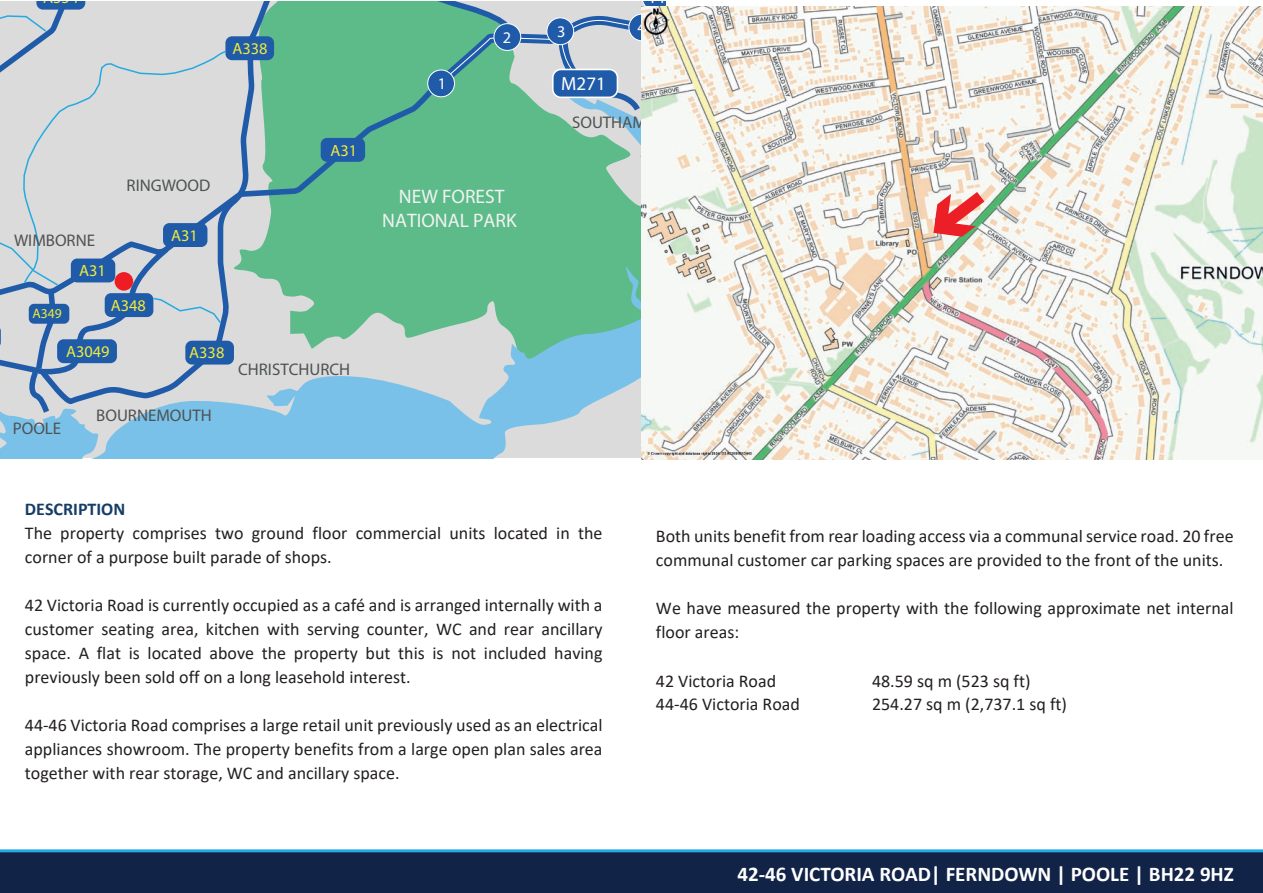
<style>
.page{position:relative;width:1263px;height:893px;background:#fff}
.page>*{position:absolute;margin:0;border:0;box-sizing:border-box;transform-origin:0 0}
.t1{font:700 21px "Calibri";color:#fff}
.t2{font:19.5px/24.5px "Myriad Pro";color:#f1f3f2;text-align:center}
.t3{font:19.05px "Myriad Pro";color:#fff}
.t4{font:18px/24px "Calibri";color:#231f20}
.t5{font:700 18px "Calibri";color:#163d68}
.t6{font:16.8px "Myriad Pro";color:#4f5252}
.t7{font:16.35px "Myriad Pro";color:#f0eb3b}
.t8{font:16.35px "Myriad Pro";color:#fff}
.t9{font:13.65px "Myriad Pro";color:#f0eb3b}
</style>
<div class="page">
<svg style="left:0;top:419px;width:642px;height:39px;background:#90c7e5"></svg>
<svg style="left:0;top:1px;width:665px;height:418px;background:#88bfb2"></svg>
<svg style="left:22px;top:49px;width:205px;height:236px;background:#cbd1d6"></svg>
<div style="left:0;top:851px;width:1263px;height:42px;background:#112347"></div>
<hr style="left:0;top:849px;width:1263px;height:3px;background:#24aae1">
<img style="left:642px;top:6px;width:621px;height:454px">
<svg style="left:927px;top:180px;width:70px;height:61px"></svg>
<div style="left:115px;top:272px;width:18px;height:19px;background:#ee1d23;border-radius:50%"></div>
<p class="t7" style="left:232px;top:38px;width:37px">A338</p>
<p class="t6" style="left:127px;top:175px;width:85px">RINGWOOD</p>
<p class="t7" style="left:330px;top:140px;width:28px">A31</p>
<p class="t6" style="left:14px;top:230px;width:83px">WIMBORNE</p>
<p class="t9" style="left:33px;top:305px;width:31px">A349</p>
<p class="t7" style="left:79px;top:261px;width:28px">A31</p>
<p class="t7" style="left:111px;top:295px;width:37px">A348</p>
<p class="t7" style="left:66px;top:341px;width:45px">A3049</p>
<p class="t7" style="left:171px;top:225px;width:28px">A31</p>
<p class="t7" style="left:189px;top:343px;width:37px">A338</p>
<p class="t6" style="left:13px;top:418px;width:50px">POOLE</p>
<p class="t6" style="left:96px;top:405px;width:117px">BOURNEMOUTH</p>
<p class="t6" style="left:238px;top:359px;width:114px">CHRISTCHURCH</p>
<p class="t8" style="left:438px;top:73px;width:10px">1</p>
<p class="t8" style="left:503px;top:27px;width:10px">2</p>
<p class="t2" style="left:382px;top:184px;width:136px">NEW FOREST<br>NATIONAL PARK</p>
<p class="t8" style="left:557px;top:21px;width:10px">3</p>
<p class="t3" style="left:561px;top:72px;width:46px">M271</p>
<p class="t8" style="left:638px;top:17px;width:10px">4</p>
<p class="t6" style="left:572px;top:112px;width:116px">SOUTHAMPTON</p>
<p class="t5" style="left:25px;top:496px;width:102px">DESCRIPTION</p>
<p class="t4" style="left:25px;top:520px;width:579px">The property comprises two ground floor commercial units located in the corner of a purpose built parade of shops.</p>
<p class="t4" style="left:25px;top:592px;width:579px;text-align:justify">42 Victoria Road is currently occupied as a café and is arranged internally with a customer seating area, kitchen with serving counter, WC and rear ancillary space. A flat is located above the property but this is not included having previously been sold off on a long leasehold interest.</p>
<p class="t4" style="left:25px;top:712px;width:579px;text-align:justify">44-46 Victoria Road comprises a large retail unit previously used as an electrical appliances showroom. The property benefits from a large open plan sales area together with rear storage, WC and ancillary space.</p>
<p class="t4" style="left:656px;top:524px;width:579px">Both units benefit from rear loading access via a communal service road. 20 free communal customer car parking spaces are provided to the front of the units.</p>
<p class="t4" style="left:656px;top:596px;width:579px">We have measured the property with the following approximate net internal floor areas:</p>
<p class="t4" style="left:656px;top:668px;width:122px">42 Victoria Road</p>
<p class="t4" style="left:872px;top:668px;width:160px">48.59 sq m (523 sq ft)</p>
<p class="t4" style="left:656px;top:692px;width:145px">44-46 Victoria Road</p>
<p class="t4" style="left:872px;top:692px;width:196px">254.27 sq m (2,737.1 sq ft)</p>
<p class="t1" style="left:737px;top:859px;width:498px">42-46 VICTORIA ROAD| FERNDOWN | POOLE | BH22 9HZ</p>
</div>
